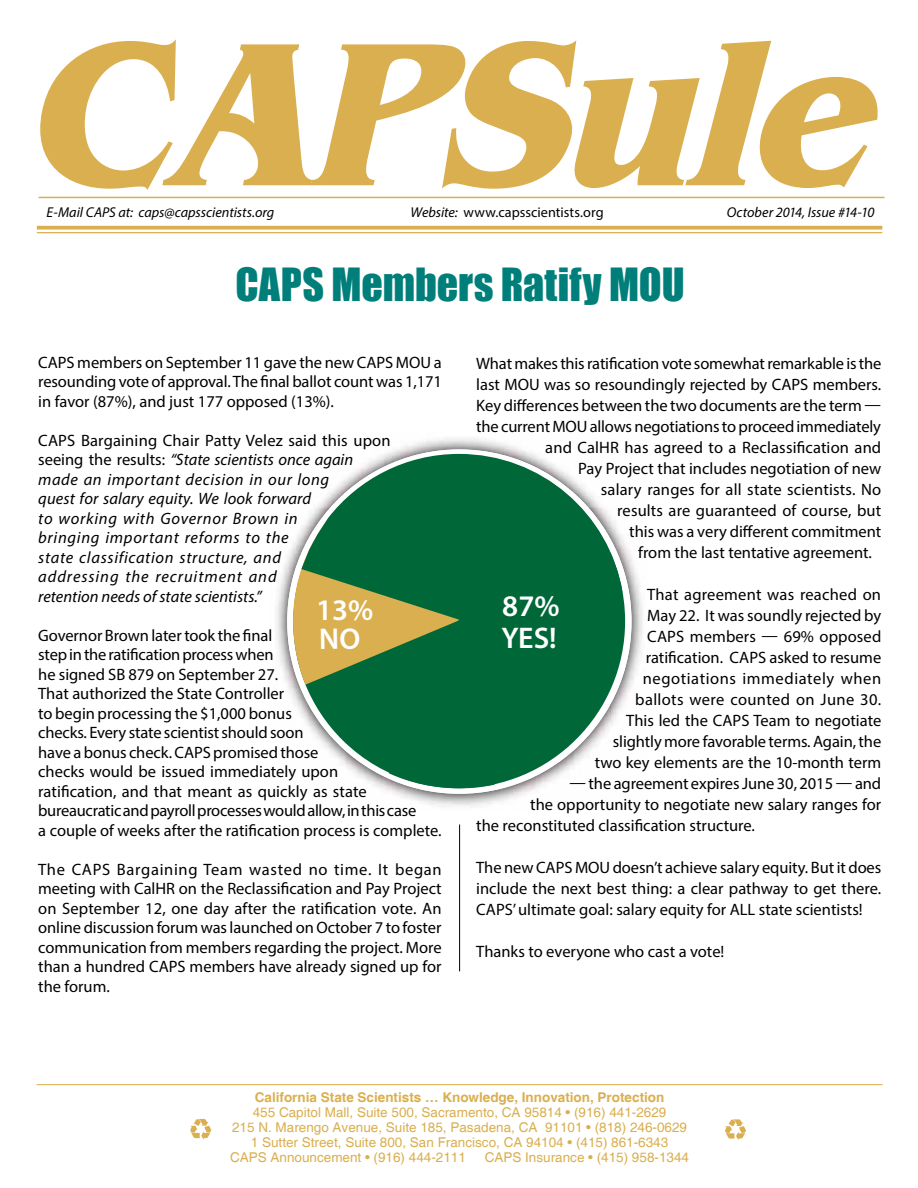
<style>
.page{position:relative;width:918px;height:1188px;background:#fff}
.page>*{position:absolute;margin:0;border:0;box-sizing:border-box;transform-origin:0 0}
.t1{font:42px "Impact";color:#007f7a}
.t2{font:600 30px/31.5px "Myriad Pro";color:#fff}
.t3{font:16.5px/19.5px "Myriad Pro";color:#000;text-align:justify}
.t4{font:italic 16.5px/19.5px "Myriad Pro";letter-spacing:.035em;color:#000}
.t5{font:italic 14.25px "Myriad Pro";letter-spacing:-.005em;color:#000}
.t6{font:14.25px "Myriad Pro";letter-spacing:.005em;color:#000}
.t7{font:13.5px "Helvetica";color:#daaf4f}
.t8{font:700 13.5px "Helvetica";color:#daaf4f}
.s1{font-style:italic}
.s2{font-style:normal}
</style>
<div class="page">
<svg style="left:725px;top:1119px;width:21px;height:21px"></svg>
<svg style="left:190px;top:1118px;width:21px;height:22px"></svg>
<svg style="left:40px;top:39px;width:838px;height:151px"></svg>
<hr style="left:37px;top:1084px;width:846px;height:1px;background:#daaf4f">
<svg style="left:37px;top:226px;width:845px;height:4px;background:#deb862"></svg>
<hr style="left:37px;top:232px;width:845px;height:1px;background:#daaf4f">
<hr style="left:459px;top:825px;width:1px;height:146px;background:#000">
<hr style="left:39px;top:197px;width:846px;height:1px;background:#daaf4f">
<img style="left:625px;top:546px;width:18px;height:155px">
<img style="left:401px;top:788px;width:134px;height:19px">
<svg style="left:277px;top:565px;width:218px;height:231px"></svg>
<svg style="left:350px;top:454px;width:225px;height:27px;fill:#006838"></svg>
<svg style="left:389px;top:481px;width:236px;height:307px;background:#257c54"></svg>
<svg style="left:285px;top:476px;width:174px;height:209px;background:#5f8f59"></svg>
<p class="t5" style="left:47px;top:203px;width:229px">E-Mail CAPS at: caps@capsscientists.org</p>
<p class="t6" style="left:411px;top:203px;width:195px"><span class="s1">Website:</span> www.capsscientists.org</p>
<p class="t5" style="left:727px;top:203px;width:149px">October 2014, Issue #14-10</p>
<h1 class="t1" style="left:236px;top:252px;width:451px">CAPS Members Ratify MOU</h1>
<p class="t3" style="left:38px;top:352px;width:405px">CAPS members on September 11 gave the new CAPS MOU a resounding vote of approval. The final ballot count was 1,171 in favor (87%), and just 177 opposed (13%).</p>
<p class="t4" style="left:38px;top:430px;width:354px"><span class="s2">CAPS Bargaining Chair Patty Velez said this upon seeing the results:</span> “State scientists once again made an important decision in our long<br>quest for salary equity. We look forward<br>to working with Governor Brown in<br>bringing important reforms to the<br>state classification structure, and<br>addressing the recruitment and<br>retention needs of state scientists.”</p>
<p class="t3" style="left:38px;top:625px;width:405px;text-align:left">Governor Brown later took the final<br>step in the ratification process when<br>he signed SB 879 on September 27.<br>That authorized the State Controller<br>to begin processing the $1,000 bonus<br>checks. Every state scientist should soon<br>have a bonus check. CAPS promised those<br>checks would be issued immediately upon<br>ratification, and that meant as quickly as state bureaucratic and payroll processes would allow, in this case<br>a couple of weeks after the ratification process is complete.</p>
<p class="t3" style="left:38px;top:859px;width:405px">The CAPS Bargaining Team wasted no time. It began meeting with CalHR on the Reclassification and Pay Project on September 12, one day after the ratification vote. An online discussion forum was launched on October 7 to foster communication from members regarding the project. More than a hundred CAPS members have already signed up for the forum.</p>
<h2 class="t2" style="left:316px;top:594px;width:59px">13%</h2>
<p class="t3" style="left:476px;top:353px;width:407px">What makes this ratification vote somewhat remarkable is the</p>
<p class="t3" style="left:476px;top:374px;width:407px">last MOU was so resoundingly rejected by CAPS members.</p>
<p class="t3" style="left:476px;top:395px;width:406px">Key differences between the two documents are the term —</p>
<p class="t3" style="left:476px;top:416px;width:406px">the current MOU allows negotiations to proceed immediately</p>
<p class="t3" style="left:545px;top:437px;width:338px">and CalHR has agreed to a Reclassification and</p>
<p class="t3" style="left:578px;top:458px;width:305px">Pay Project that includes negotiation of new</p>
<p class="t3" style="left:601px;top:479px;width:282px">salary ranges for all state scientists. No</p>
<p class="t3" style="left:617px;top:500px;width:265px">results are guaranteed of course, but</p>
<p class="t3" style="left:629px;top:521px;width:254px">this was a very different commitment</p>
<p class="t3" style="left:638px;top:542px;width:235px">from the last tentative agreement.</p>
<p class="t3" style="left:595px;top:584px;width:288px;line-height:21px;text-align:right">That agreement was reached on<br>May 22. It was soundly rejected by<br>CAPS members — 69% opposed ratification. CAPS asked to resume negotiations immediately when ballots were counted on June 30.<br>This led the CAPS Team to negotiate slightly more favorable terms. Again, the two key elements are the 10-month term</p>
<p class="t3" style="left:569px;top:773px;width:313px">— the agreement expires June 30, 2015 — and</p>
<p class="t3" style="left:530px;top:794px;width:353px">the opportunity to negotiate new salary ranges for</p>
<p class="t3" style="left:476px;top:815px;width:280px">the reconstituted classification structure.</p>
<p class="t3" style="left:476px;top:857px;width:407px;line-height:21px">The new CAPS MOU doesn’t achieve salary equity. But it does include the next best thing: a clear pathway to get there.<br>CAPS’ ultimate goal: salary equity for ALL state scientists!</p>
<p class="t3" style="left:476px;top:941px;width:250px">Thanks to everyone who cast a vote!</p>
<h2 class="t2" style="left:501px;top:590px;width:60px">87%<br>YES!</h2>
<p class="t8" style="left:255px;top:1089px;width:411px">California State Scientists … Knowledge, Innovation, Protection</p>
<p class="t7" style="left:253px;top:1104px;width:415px">455 Capitol Mall, Suite 500, Sacramento, CA 95814 • (916) 441-2629</p>
<p class="t7" style="left:232px;top:1119px;width:456px">215 N. Marengo Avenue, Suite 185, Pasadena, CA 91101 • (818) 246-0629</p>
<p class="t7" style="left:251px;top:1134px;width:419px">1 Sutter Street, Suite 800, San Francisco, CA 94104 • (415) 861-6343</p>
<p class="t7" style="left:230px;top:1149px;width:237px">CAPS Announcement • (916) 444-2111</p>
<p class="t7" style="left:485px;top:1149px;width:206px">CAPS Insurance • (415) 958-1344</p>
</div>
